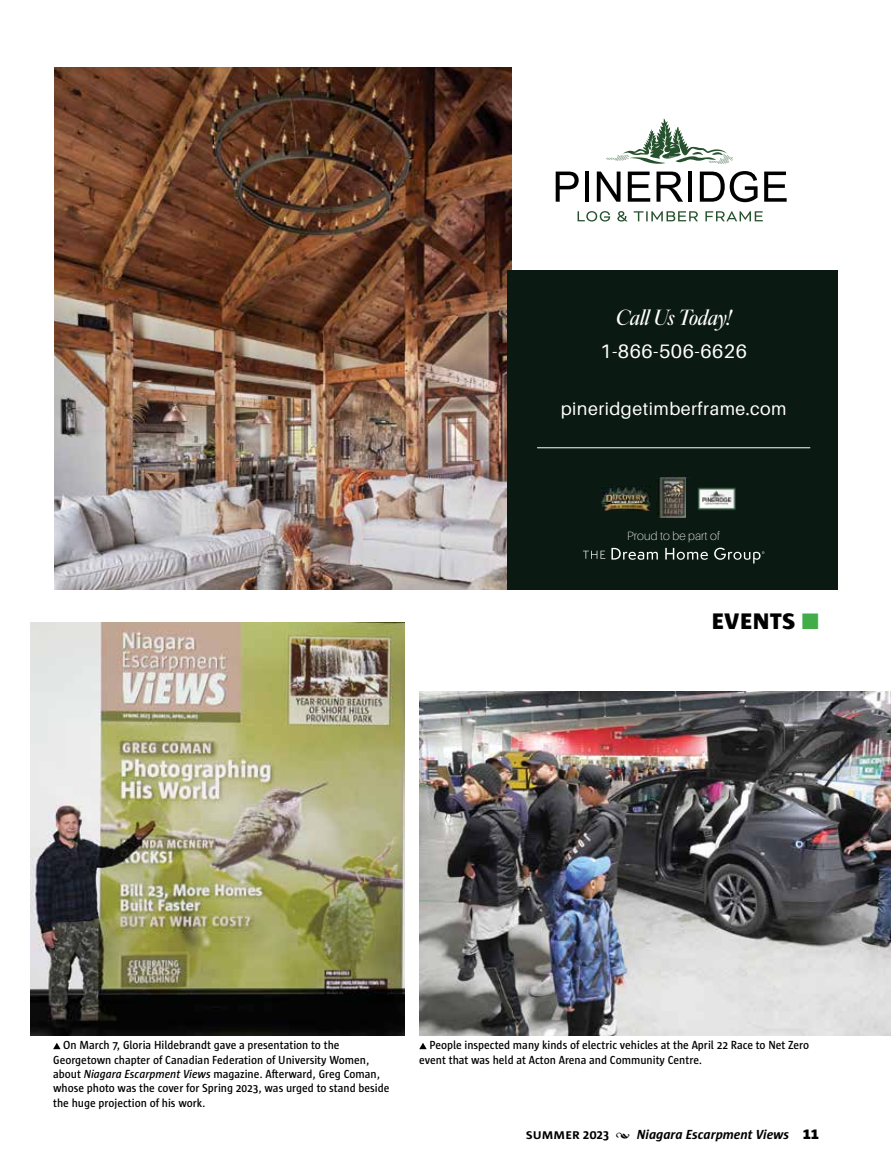
<style>
.page{position:relative;width:891px;height:1175px;background:#fff}
.page>*{position:absolute;margin:0;border:0;box-sizing:border-box;transform-origin:0 0}
.t1{font:800 27px "Sun";color:#000}
.t2{font:italic 500 21px "Ivy Ora Display";color:#fff}
.t3{font:19.5px "Aileron";letter-spacing:.025em;color:#fff}
.t4{font:18px "Aileron";letter-spacing:.025em;color:#fff}
.t5{font:italic 700 13.5px "Sun";color:#000}
.t6{font:600 12px/14.4px "Sun";color:#000;scale:.95 1}
.t7{font:100 12px "Aileron";letter-spacing:.01em;color:#fff}
.s1{color:#41ad49}
.s2{font-style:italic}
.s3{font-style:normal}
.s4{font-family:"Minion Pro";font-weight:400;font-style:normal}
.s5{font-weight:800;font-style:normal;font-size:16.5px}
</style>
<div class="page">
<svg style="left:419px;top:1043px;width:8px;height:6px"></svg>
<svg style="left:53px;top:1042px;width:8px;height:7px"></svg>
<img style="left:30px;top:622px;width:374px;height:413px">
<img style="left:419px;top:691px;width:472px;height:344px">
<img style="left:54px;top:68px;width:458px;height:522px">
<div style="left:508px;top:270px;width:330px;height:320px;background:#0b1913"></div>
<svg style="left:578px;top:211px;width:32px;height:10px"></svg>
<svg style="left:617px;top:211px;width:11px;height:10px"></svg>
<svg style="left:634px;top:211px;width:64px;height:10px"></svg>
<svg style="left:705px;top:211px;width:58px;height:10px"></svg>
<svg style="left:556px;top:171px;width:23px;height:31px"></svg>
<hr style="left:585px;top:171px;width:4px;height:31px;background:#000">
<svg style="left:597px;top:119px;width:161px;height:83px"></svg>
<svg style="left:764px;top:171px;width:23px;height:31px"></svg>
<hr style="left:537px;top:447px;width:273px;height:1px;background:#fff">
<img style="left:601px;top:487px;width:50px;height:23px">
<img style="left:656px;top:476px;width:34px;height:42px">
<img style="left:687px;top:478px;width:49px;height:39px">
<svg style="left:583px;top:550px;width:22px;height:9px"></svg>
<svg style="left:611px;top:548px;width:47px;height:12px"></svg>
<svg style="left:665px;top:548px;width:43px;height:12px"></svg>
<svg style="left:714px;top:547px;width:50px;height:16px"></svg>
<h2 class="t2" style="left:616px;top:301px;width:117px">Call Us Today!</h2>
<h3 class="t3" style="left:600px;top:340px;width:148px">1-866-506-6626</h3>
<h3 class="t4" style="left:561px;top:399px;width:227px">pineridgetimberframe.com</h3>
<p class="t7" style="left:627px;top:529px;width:94px">Proud to be part of</p>
<h1 class="t1" style="left:712px;top:605px;width:109px">events <span class="s1">■</span></h1>
<p class="t6" style="left:53px;top:1037px;width:356px;text-indent:10px">On March 7, Gloria Hildebrandt gave a presentation to the Georgetown chapter of Canadian Federation of University Women, about <span class="s2">Niagara Escarpment Views</span> magazine. Afterward, Greg Coman, whose photo was the cover for Spring 2023, was urged to stand beside the huge projection of his work.</p>
<p class="t6" style="left:419px;top:1037px;width:412px;text-indent:10px">People inspected many kinds of electric vehicles at the April 22 Race to Net Zero event that was held at Acton Arena and Community Centre.</p>
<p class="t5" style="left:526px;top:1126px;width:295px"><span class="s3">summer 2023</span> <span class="s4">•</span> Niagara Escarpment Views <span class="s5">11</span></p>
</div>
